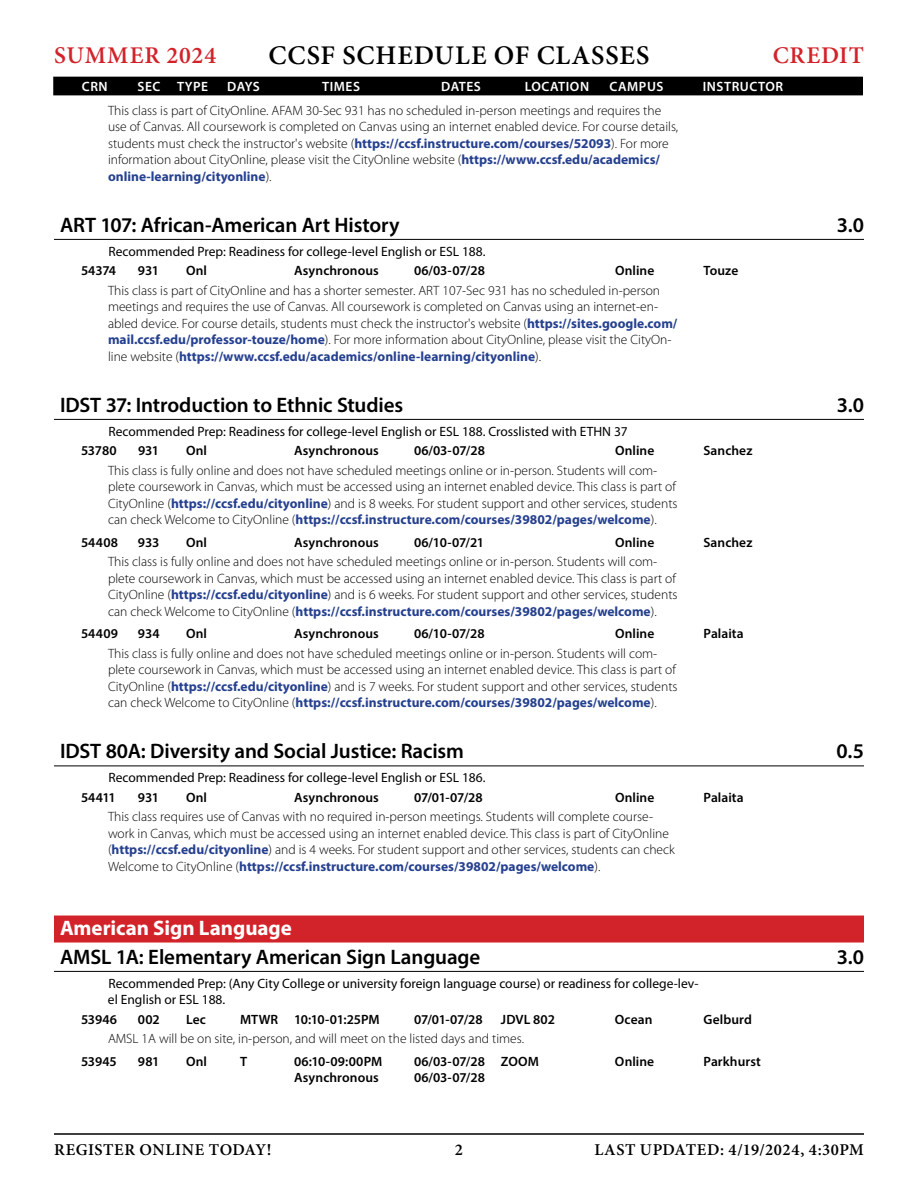
<style>
.page{position:relative;width:918px;height:1188px;background:#fff}
.page>*{position:absolute;margin:0;border:0;box-sizing:border-box;transform-origin:0 0}
.t1{font:600 27px "Minion Pro";letter-spacing:.03em;color:#000}
.t2{font:600 24px "Minion Pro";letter-spacing:.035em;color:#d2232a}
.course{font:600 21px "Myriad Pro";letter-spacing:-.01em;color:#000}
.subjectdescription{font:700 21px "Myriad Pro";letter-spacing:-.005em;color:#fff}
.t3{font:600 16.5px "Minion Pro";letter-spacing:.03em;color:#000}
.sectionnote{font:300 13.5px/16.5px "Myriad Pro";color:#000}
.meetings{font:600 13.5px "Myriad Pro";letter-spacing:.005em;color:#000}
.requisites{font:13.5px/16.5px "Myriad Pro";color:#000}
.t4{font:600 13.5px "Myriad Pro";letter-spacing:.04em;color:#fff}
.s1{font-weight:700;color:#25408f}
</style>
<div class="page">
<div style="left:54px;top:77px;width:808px;height:18px;background:#000"></div>
<hr style="left:54px;top:1133px;width:810px;height:2px;background:#000">
<hr style="left:54px;top:239px;width:810px;height:1px;background:#000">
<hr style="left:54px;top:419px;width:810px;height:1px;background:#000">
<hr style="left:54px;top:766px;width:810px;height:1px;background:#000">
<div style="left:54px;top:916px;width:810px;height:27px;background:#d2232a"></div>
<hr style="left:54px;top:971px;width:810px;height:1px;background:#000">
<h2 class="t2" style="left:54px;top:41px;width:164px">SUMMER 2024</h2>
<h1 class="t1" style="left:269px;top:39px;width:382px">CCSF SCHEDULE OF CLASSES</h1>
<h2 class="t2" style="left:773px;top:41px;width:93px">CREDIT</h2>
<p class="t4" style="left:82px;top:78px;width:27px">CRN</p>
<p class="t4" style="left:138px;top:78px;width:72px">SEC TYPE</p>
<p class="t4" style="left:227px;top:78px;width:34px">DAYS</p>
<p class="t4" style="left:322px;top:78px;width:39px">TIMES</p>
<p class="t4" style="left:441px;top:78px;width:41px">DATES</p>
<p class="t4" style="left:525px;top:78px;width:66px">LOCATION</p>
<p class="t4" style="left:610px;top:78px;width:55px">CAMPUS</p>
<p class="t4" style="left:703px;top:78px;width:82px">INSTRUCTOR</p>
<p class="sectionnote" style="left:108px;top:102px;width:572px">This class is part of CityOnline. AFAM 30-Sec 931 has no scheduled in-person meetings and requires the use of Canvas. All coursework is completed on Canvas using an internet enabled device. For course details, students must check the instructor's website (<span class="s1">https://ccsf.instructure.com/courses/52093</span>). For more information about CityOnline, please visit the CityOnline website (<span class="s1">https://www.ccsf.edu/academics/ online-learning/cityonline</span>).</p>
<p class="course" style="left:60px;top:211px;width:341px">ART 107: African-American Art History</p>
<p class="course" style="left:837px;top:211px;width:29px">3.0</p>
<p class="requisites" style="left:109px;top:243px;width:379px">Recommended Prep: Readiness for college-level English or ESL 188.</p>
<p class="meetings" style="left:81px;top:262px;width:37px">54374</p>
<p class="meetings" style="left:138px;top:262px;width:22px">931</p>
<p class="meetings" style="left:186px;top:262px;width:22px">Onl</p>
<p class="meetings" style="left:294px;top:262px;width:86px">Asynchronous</p>
<p class="meetings" style="left:414px;top:262px;width:72px">06/03-07/28</p>
<p class="meetings" style="left:615px;top:262px;width:41px">Online</p>
<p class="meetings" style="left:703px;top:262px;width:36px">Touze</p>
<p class="sectionnote" style="left:108px;top:282px;width:571px">This class is part of CityOnline and has a shorter semester. ART 107-Sec 931 has no scheduled in-person meetings and requires the use of Canvas. All coursework is completed on Canvas using an internet-en&shy;abled device. For course details, students must check the instructor's website (<span class="s1">https://sites.google.com/ mail.ccsf.edu/professor-touze/home</span>). For more information about CityOnline, please visit the CityOn&shy;line website (<span class="s1">https://www.ccsf.edu/academics/online-learning/cityonline</span>).</p>
<p class="course" style="left:60px;top:391px;width:345px">IDST 37: Introduction to Ethnic Studies</p>
<p class="course" style="left:837px;top:391px;width:29px">3.0</p>
<p class="requisites" style="left:109px;top:423px;width:521px">Recommended Prep: Readiness for college-level English or ESL 188. Crosslisted with ETHN 37</p>
<p class="meetings" style="left:81px;top:442px;width:37px">53780</p>
<p class="meetings" style="left:138px;top:442px;width:22px">931</p>
<p class="meetings" style="left:186px;top:442px;width:22px">Onl</p>
<p class="meetings" style="left:294px;top:442px;width:86px">Asynchronous</p>
<p class="meetings" style="left:414px;top:442px;width:72px">06/03-07/28</p>
<p class="meetings" style="left:615px;top:442px;width:41px">Online</p>
<p class="meetings" style="left:704px;top:442px;width:50px">Sanchez</p>
<p class="sectionnote" style="left:108px;top:462px;width:571px">This class is fully online and does not have scheduled meetings online or in-person. Students will com&shy;plete coursework in Canvas, which must be accessed using an internet enabled device. This class is part of CityOnline (<span class="s1">https://ccsf.edu/cityonline</span>) and is 8 weeks. For student support and other services, students can check Welcome to CityOnline (<span class="s1">https://ccsf.instructure.com/courses/39802/pages/welcome</span>).</p>
<p class="meetings" style="left:81px;top:533px;width:39px">54408</p>
<p class="meetings" style="left:138px;top:533px;width:23px">933</p>
<p class="meetings" style="left:186px;top:533px;width:22px">Onl</p>
<p class="meetings" style="left:294px;top:533px;width:86px">Asynchronous</p>
<p class="meetings" style="left:414px;top:533px;width:72px">06/10-07/21</p>
<p class="meetings" style="left:615px;top:533px;width:41px">Online</p>
<p class="meetings" style="left:703px;top:533px;width:50px">Sanchez</p>
<p class="sectionnote" style="left:108px;top:553px;width:571px">This class is fully online and does not have scheduled meetings online or in-person. Students will com&shy;plete coursework in Canvas, which must be accessed using an internet enabled device. This class is part of CityOnline (<span class="s1">https://ccsf.edu/cityonline</span>) and is 6 weeks. For student support and other services, students can check Welcome to CityOnline (<span class="s1">https://ccsf.instructure.com/courses/39802/pages/welcome</span>).</p>
<p class="meetings" style="left:81px;top:625px;width:38px">54409</p>
<p class="meetings" style="left:138px;top:625px;width:23px">934</p>
<p class="meetings" style="left:186px;top:625px;width:22px">Onl</p>
<p class="meetings" style="left:294px;top:625px;width:86px">Asynchronous</p>
<p class="meetings" style="left:414px;top:625px;width:72px">06/10-07/28</p>
<p class="meetings" style="left:615px;top:625px;width:41px">Online</p>
<p class="meetings" style="left:703px;top:625px;width:42px">Palaita</p>
<p class="sectionnote" style="left:108px;top:645px;width:571px">This class is fully online and does not have scheduled meetings online or in-person. Students will com&shy;plete coursework in Canvas, which must be accessed using an internet enabled device. This class is part of CityOnline (<span class="s1">https://ccsf.edu/cityonline</span>) and is 7 weeks. For student support and other services, students can check Welcome to CityOnline (<span class="s1">https://ccsf.instructure.com/courses/39802/pages/welcome</span>).</p>
<p class="course" style="left:60px;top:738px;width:405px">IDST 80A: Diversity and Social Justice: Racism</p>
<p class="course" style="left:836px;top:738px;width:29px">0.5</p>
<p class="requisites" style="left:109px;top:770px;width:379px">Recommended Prep: Readiness for college-level English or ESL 186.</p>
<p class="meetings" style="left:81px;top:788px;width:36px">54411</p>
<p class="meetings" style="left:138px;top:788px;width:22px">931</p>
<p class="meetings" style="left:186px;top:788px;width:22px">Onl</p>
<p class="meetings" style="left:294px;top:788px;width:86px">Asynchronous</p>
<p class="meetings" style="left:414px;top:788px;width:70px">07/01-07/28</p>
<p class="meetings" style="left:615px;top:788px;width:41px">Online</p>
<p class="meetings" style="left:703px;top:788px;width:42px">Palaita</p>
<p class="sectionnote" style="left:108px;top:808px;width:568px">This class requires use of Canvas with no required in-person meetings. Students will complete course&shy;work in Canvas, which must be accessed using an internet enabled device. This class is part of CityOnline (<span class="s1">https://ccsf.edu/cityonline</span>) and is 4 weeks. For student support and other services, students can check Welcome to CityOnline (<span class="s1">https://ccsf.instructure.com/courses/39802/pages/welcome</span>).</p>
<p class="subjectdescription" style="left:60px;top:914px;width:233px">American Sign Language</p>
<p class="course" style="left:60px;top:943px;width:422px">AMSL 1A: Elementary American Sign Language</p>
<p class="course" style="left:837px;top:943px;width:29px">3.0</p>
<p class="requisites" style="left:108px;top:975px;width:592px">Recommended Prep: (Any City College or university foreign language course) or readiness for college-lev&shy;el English or ESL 188.</p>
<p class="meetings" style="left:81px;top:1010px;width:38px">53946</p>
<p class="meetings" style="left:138px;top:1010px;width:23px">002</p>
<p class="meetings" style="left:186px;top:1010px;width:21px">Lec</p>
<p class="meetings" style="left:240px;top:1010px;width:141px">MTWR 10:10-01:25PM</p>
<p class="meetings" style="left:414px;top:1010px;width:70px">07/01-07/28</p>
<p class="meetings" style="left:501px;top:1010px;width:55px">JDVL 802</p>
<p class="meetings" style="left:615px;top:1010px;width:39px">Ocean</p>
<p class="meetings" style="left:703px;top:1010px;width:50px">Gelburd</p>
<p class="sectionnote" style="left:108px;top:1030px;width:418px">AMSL 1A will be on site, in-person, and will meet on the listed days and times.</p>
<p class="meetings" style="left:81px;top:1052px;width:37px">53945</p>
<p class="meetings" style="left:138px;top:1052px;width:23px">981</p>
<p class="meetings" style="left:186px;top:1052px;width:22px">Onl</p>
<p class="meetings" style="left:240px;top:1052px;width:9px">T</p>
<p class="meetings" style="left:294px;top:1052px;width:90px">06:10-09:00PM</p>
<p class="meetings" style="left:414px;top:1052px;width:126px">06/03-07/28 ZOOM</p>
<p class="meetings" style="left:615px;top:1052px;width:41px">Online</p>
<p class="meetings" style="left:703px;top:1052px;width:59px">Parkhurst</p>
<p class="meetings" style="left:294px;top:1069px;width:86px">Asynchronous</p>
<p class="meetings" style="left:414px;top:1069px;width:72px">06/03-07/28</p>
<p class="t3" style="left:54px;top:1140px;width:219px">REGISTER ONLINE TODAY!</p>
<p class="t3" style="left:455px;top:1140px;width:10px">2</p>
<p class="t3" style="left:594px;top:1140px;width:271px">LAST UPDATED: 4/19/2024, 4:30PM</p>
</div>
